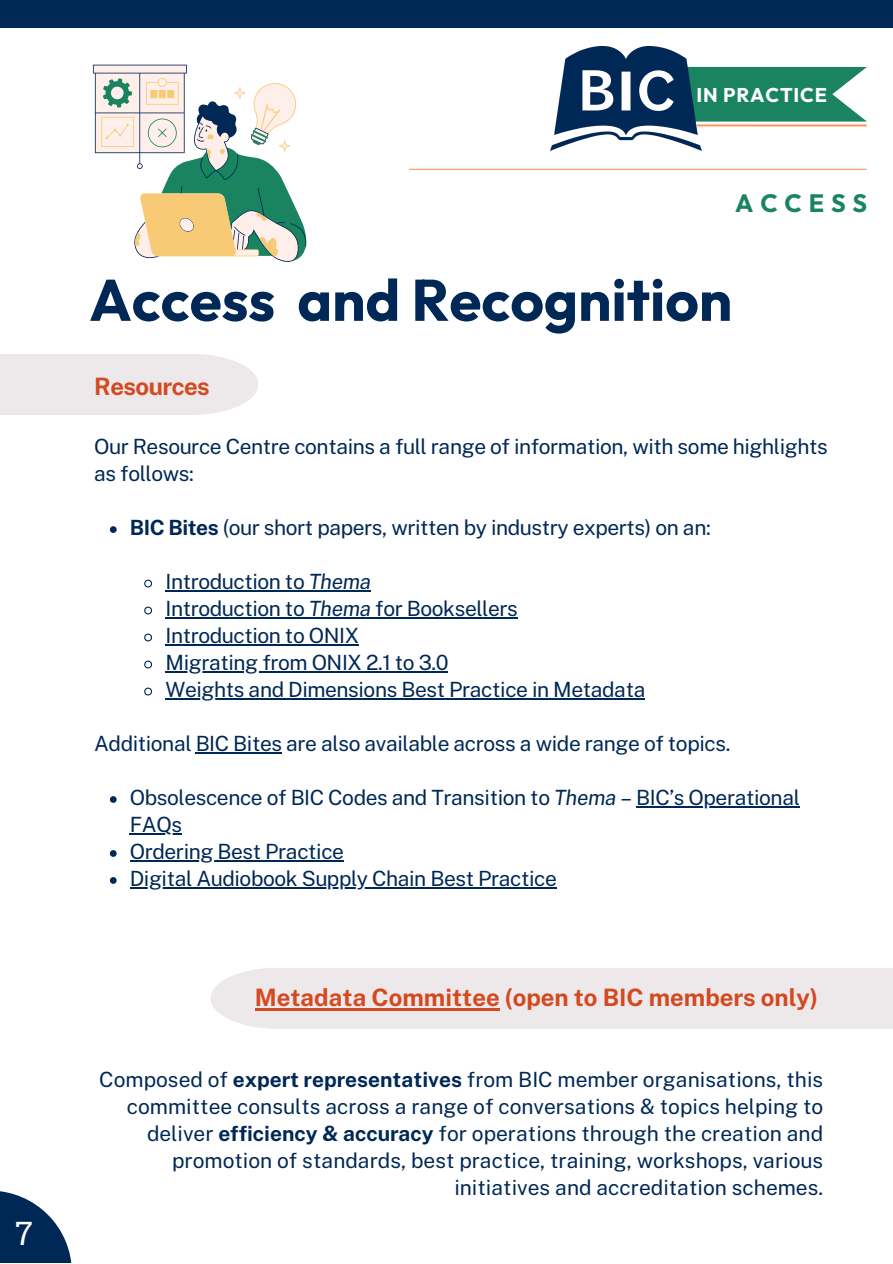
<style>
.page{position:relative;width:893px;height:1264px;background:#fff}
.page>*{position:absolute;margin:0;border:0;box-sizing:border-box;transform-origin:0 0}
.t1{font:700 58.35px "Outfit";color:#002856}
.t2{font:32.25px "Roboto Slab";color:#fff}
.t3{font:700 25.05px "Outfit";letter-spacing:.275em;color:#19845f}
.t4{font:700 24px "Public Sans";color:#d34a20}
.t5{font:700 24px "Public Sans";letter-spacing:-.02em;color:#d34a20}
.t6{font:21px/27px "Public Sans";letter-spacing:-.02em;color:#002856}
.t7{font:21px/27px "Public Sans";color:#002856;text-align:right}
.t8{font:700 19.8px "Outfit";letter-spacing:.04em;color:#fff}
.s1{font-weight:700}
.s2{font-style:italic}
</style>
<div class="page">
<svg style="left:701px;top:67px;width:165px;height:60px;background:#3c9576"></svg>
<img style="left:551px;top:46px;width:150px;height:105px">
<hr style="left:696px;top:124px;width:170px;height:2px;background:#fe9365">
<svg style="left:0;top:1191px;width:72px;height:71px"></svg>
<div style="left:0;top:0;width:892px;height:28px;background:#002856"></div>
<hr style="left:409px;top:169px;width:457px;height:1px;background:#fe9365">
<div style="left:0;top:354px;width:258px;height:60px;background:#ede8ea"></div>
<svg style="left:110px;top:526px;width:7px;height:7px"></svg>
<svg style="left:144px;top:579px;width:9px;height:9px"></svg>
<hr style="left:165px;top:590px;width:144px;height:1px;background:#002856">
<hr style="left:309px;top:590px;width:62px;height:1px;background:#002856">
<svg style="left:144px;top:606px;width:9px;height:9px"></svg>
<hr style="left:165px;top:617px;width:144px;height:1px;background:#002856">
<hr style="left:309px;top:617px;width:62px;height:1px;background:#002856">
<hr style="left:371px;top:617px;width:146px;height:1px;background:#002856">
<svg style="left:144px;top:633px;width:9px;height:9px"></svg>
<hr style="left:165px;top:644px;width:193px;height:1px;background:#002856">
<svg style="left:144px;top:660px;width:9px;height:9px"></svg>
<hr style="left:165px;top:671px;width:283px;height:1px;background:#002856">
<svg style="left:144px;top:687px;width:9px;height:9px"></svg>
<hr style="left:165px;top:698px;width:480px;height:1px;background:#002856">
<svg style="left:110px;top:796px;width:7px;height:6px"></svg>
<hr style="left:636px;top:806px;width:163px;height:1px;background:#002856">
<hr style="left:130px;top:833px;width:52px;height:1px;background:#002856">
<svg style="left:110px;top:850px;width:7px;height:6px"></svg>
<hr style="left:130px;top:860px;width:213px;height:1px;background:#002856">
<svg style="left:110px;top:877px;width:7px;height:6px"></svg>
<hr style="left:130px;top:887px;width:426px;height:1px;background:#002856">
<hr style="left:196px;top:752px;width:86px;height:1px;background:#002856">
<svg style="left:93px;top:65px;width:214px;height:197px"></svg>
<div style="left:210px;top:968px;width:682px;height:60px;background:#ede8ea"></div>
<hr style="left:255px;top:1008px;width:244px;height:2px;background:#d34a20">
<p class="t2" style="left:15px;top:1211px;width:19px">7</p>
<p class="t8" style="left:696px;top:82px;width:132px">IN PRACTICE</p>
<p class="t3" style="left:735px;top:186px;width:133px">ACCESS</p>
<p class="t1" style="left:89px;top:262px;width:644px">Access and Recognition</p>
<p class="t5" style="left:94px;top:372px;width:117px">Resources</p>
<p class="t6" style="left:94px;top:433px;width:735px">Our Resource Centre contains a full range of information, with some highlights as follows:</p>
<p class="t6" style="left:130px;top:514px;width:582px"><span class="s1">BIC Bites</span> (our short papers, written by industry experts) on an:</p>
<p class="t6" style="left:165px;top:568px;width:207px">Introduction to <span class="s2">Thema</span></p>
<p class="t6" style="left:165px;top:595px;width:354px">Introduction to <span class="s2">Thema</span> for Booksellers</p>
<p class="t6" style="left:165px;top:622px;width:195px">Introduction to ONIX</p>
<p class="t6" style="left:165px;top:649px;width:285px">Migrating from ONIX 2.1 to 3.0</p>
<p class="t6" style="left:165px;top:676px;width:481px">Weights and Dimensions Best Practice in Metadata</p>
<p class="t6" style="left:94px;top:730px;width:637px">Additional BIC Bites are also available across a wide range of topics.</p>
<p class="t6" style="left:130px;top:784px;width:671px">Obsolescence of BIC Codes and Transition to <span class="s2">Thema</span> – BIC’s Operational<br>FAQs</p>
<p class="t6" style="left:130px;top:838px;width:216px">Ordering Best Practice</p>
<p class="t6" style="left:130px;top:865px;width:428px">Digital Audiobook Supply Chain Best Practice</p>
<p class="t4" style="left:255px;top:983px;width:565px">Metadata Committee (open to BIC members only)</p>
<p class="t7" style="left:99px;top:1065px;width:725px">Composed of <span class="s1">expert representatives</span> from BIC member organisations, this committee consults across a range of conversations &amp; topics helping to deliver <span class="s1">efficiency &amp; accuracy</span> for operations through the creation and promotion of standards, best practice, training, workshops, various initiatives and accreditation schemes.</p>
</div>
